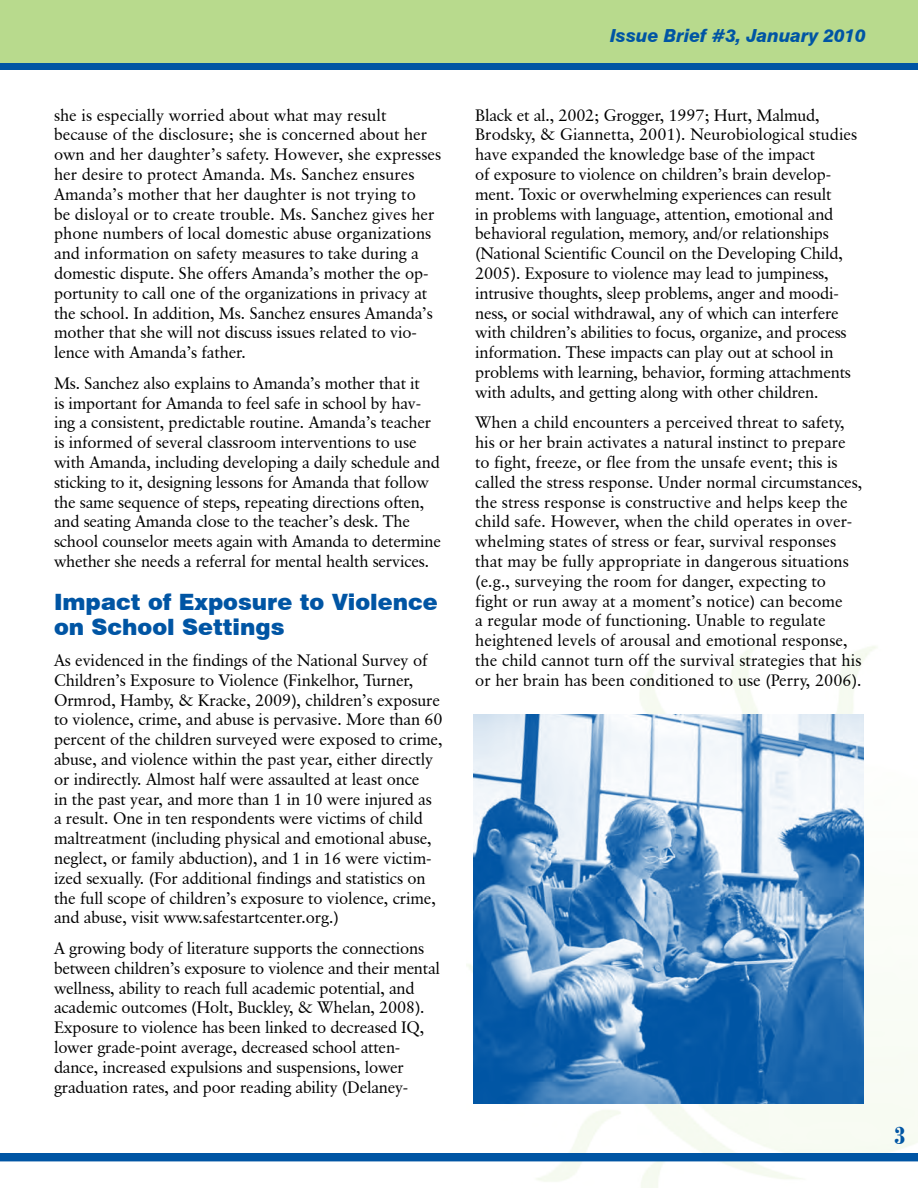
<style>
.page{position:relative;width:918px;height:1188px;background:#fff}
.page>*{position:absolute;margin:0;border:0;box-sizing:border-box;transform-origin:0 0}
.t1{font:700 condensed 24px "Century 725 BT";color:#0055a4}
.t2{font:900 22.5px/25.5px "Swiss 721 BT";color:#0055a4}
.t3{font:italic 800 18px "Swiss 721 BT";letter-spacing:-.005em;color:#0055a4}
.t4{font:16.5px/19.8px "Classical Garamond BT";letter-spacing:-.01em;color:#000}
</style>
<div class="page">
<img style="left:467px;top:645px;width:451px;height:543px">
<div style="left:0;top:1153px;width:918px;height:8px;background:#0055a4"></div>
<div style="left:0;top:0;width:918px;height:63px;background:#b8da8d"></div>
<div style="left:0;top:63px;width:918px;height:7px;background:#0055a4"></div>
<img style="left:474px;top:714px;width:390px;height:389px">
<p class="t4" style="left:54px;top:105px;width:389px">she is especially worried about what may result because of the disclosure; she is concerned about her own and her daughter’s safety. However, she expresses her desire to protect Amanda. Ms. Sanchez ensures Amanda’s mother that her daughter is not trying to<br>be disloyal or to create trouble. Ms. Sanchez gives her phone numbers of local domestic abuse organizations and information on safety measures to take during a domestic dispute. She offers Amanda’s mother the op&shy;portunity to call one of the organizations in privacy at the school. In addition, Ms. Sanchez ensures Amanda’s mother that she will not discuss issues related to vio&shy;lence with Amanda’s father.</p>
<p class="t4" style="left:54px;top:373px;width:389px">Ms. Sanchez also explains to Amanda’s mother that it<br>is important for Amanda to feel safe in school by hav&shy;ing a consistent, predictable routine. Amanda’s teacher is informed of several classroom interventions to use with Amanda, including developing a daily schedule and sticking to it, designing lessons for Amanda that follow the same sequence of steps, repeating directions often, and seating Amanda close to the teacher’s desk. The school counselor meets again with Amanda to determine whether she needs a referral for mental health services.</p>
<h2 class="t2" style="left:54px;top:589px;width:385px">Impact of Exposure to Violence on School Settings</h2>
<p class="t4" style="left:54px;top:650px;width:390px">As evidenced in the findings of the National Survey of Children’s Exposure to Violence (Finkelhor, Turner, Ormrod, Hamby, &amp; Kracke, 2009), children’s exposure to violence, crime, and abuse is pervasive. More than 60 percent of the children surveyed were exposed to crime, abuse, and violence within the past year, either directly or indirectly. Almost half were assaulted at least once<br>in the past year, and more than 1 in 10 were injured as a result. One in ten respondents were victims of child maltreatment (including physical and emotional abuse, neglect, or family abduction), and 1 in 16 were victim&shy;ized sexually. (For additional findings and statistics on the full scope of children’s exposure to violence, crime, and abuse, visit www.safestartcenter.org.)</p>
<p class="t4" style="left:54px;top:938px;width:388px">A growing body of literature supports the connections between children’s exposure to violence and their mental wellness, ability to reach full academic potential, and academic outcomes (Holt, Buckley, &amp; Whelan, 2008).<br>Exposure to violence has been linked to decreased IQ, lower grade-point average, decreased school atten&shy;dance, increased expulsions and suspensions, lower graduation rates, and poor reading ability (Delaney-</p>
<p class="t3" style="left:610px;top:25px;width:257px">Issue Brief #3, January 2010</p>
<p class="t4" style="left:475px;top:105px;width:384px">Black et al., 2002; Grogger, 1997; Hurt, Malmud, Brodsky, &amp; Giannetta, 2001). Neurobiological studies have expanded the knowledge base of the impact<br>of exposure to violence on children’s brain develop&shy;ment. Toxic or overwhelming experiences can result<br>in problems with language, attention, emotional and behavioral regulation, memory, and/or relationships (National Scientific Council on the Developing Child, 2005). Exposure to violence may lead to jumpiness, intrusive thoughts, sleep problems, anger and moodi&shy;ness, or social withdrawal, any of which can interfere with children’s abilities to focus, organize, and process information. These impacts can play out at school in problems with learning, behavior, forming attachments with adults, and getting along with other children.</p>
<p class="t4" style="left:475px;top:412px;width:389px">When a child encounters a perceived threat to safety, his or her brain activates a natural instinct to prepare to fight, freeze, or flee from the unsafe event; this is called the stress response. Under normal circumstances, the stress response is constructive and helps keep the child safe. However, when the child operates in over&shy;whelming states of stress or fear, survival responses that may be fully appropriate in dangerous situations (e.g., surveying the room for danger, expecting to fight or run away at a moment’s notice) can become<br>a regular mode of functioning. Unable to regulate heightened levels of arousal and emotional response, the child cannot turn off the survival strategies that his or her brain has been conditioned to use (Perry, 2006).</p>
<h1 class="t1" style="left:895px;top:1121px;width:13px">3</h1>
</div>
